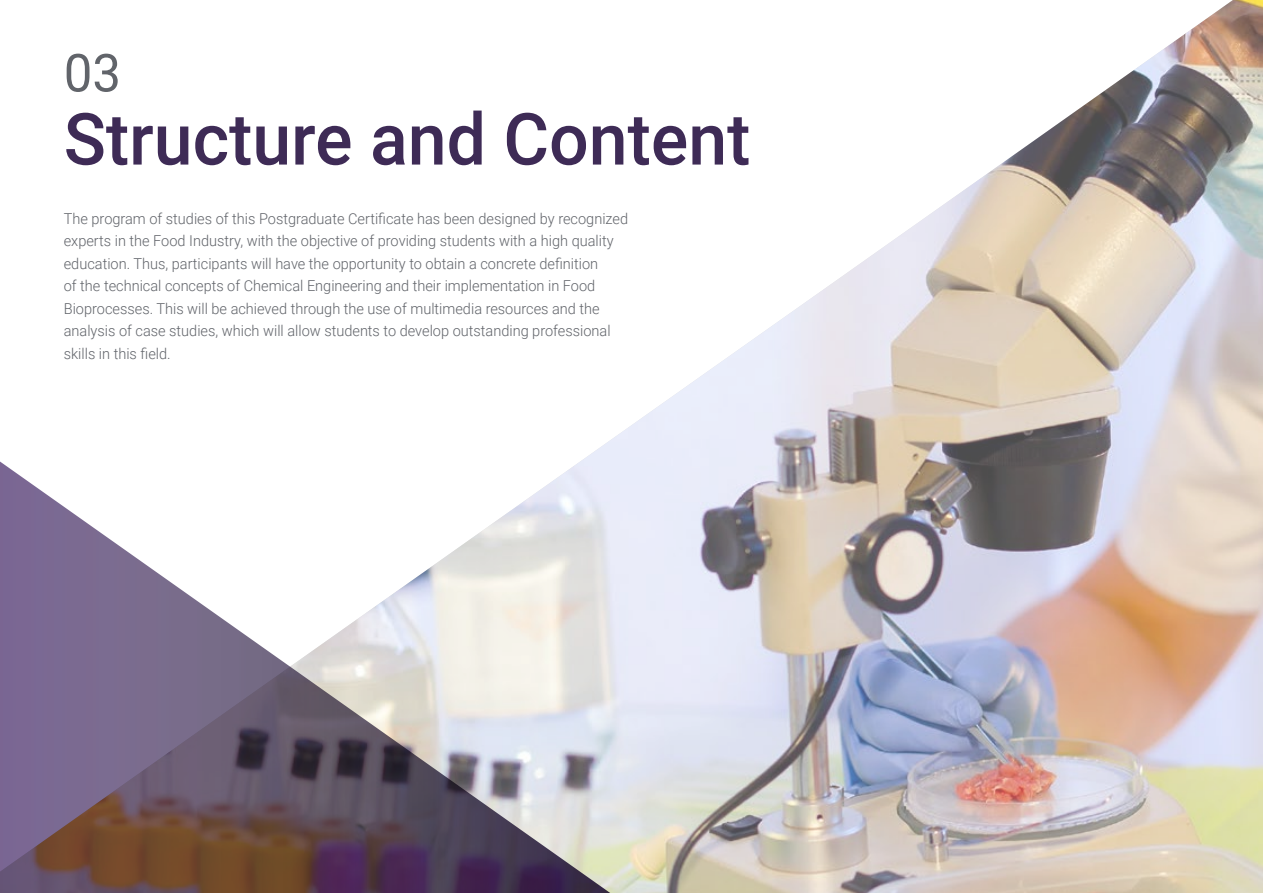
<style>
.page{position:relative;width:1263px;height:893px;background:#fff}
.page>*{position:absolute;margin:0;border:0;box-sizing:border-box;transform-origin:0 0}
.t1{font:500 72px "Roboto";color:#3e2b56}
.t2{font:52.5px "Roboto";color:#61646a}
.t3{font:300 15px/22.5px "Roboto";color:#61646a}
</style>
<div class="page">
<img style="left:602px;top:0;width:661px;height:893px">
<svg style="left:0;top:446px;width:640px;height:447px"></svg>
<h2 class="t2" style="left:64px;top:36px;width:59px">03</h2>
<h1 class="t1" style="left:64px;top:89px;width:688px">Structure and Content</h1>
<p class="t3" style="left:64px;top:207px;width:566px">The program of studies of this Postgraduate Certificate has been designed by recognized experts in the Food Industry, with the objective of providing students with a high quality education. Thus, participants will have the opportunity to obtain a concrete definition<br>of the technical concepts of Chemical Engineering and their implementation in Food Bioprocesses. This will be achieved through the use of multimedia resources and the analysis of case studies, which will allow students to develop outstanding professional skills in this field.</p>
</div>
